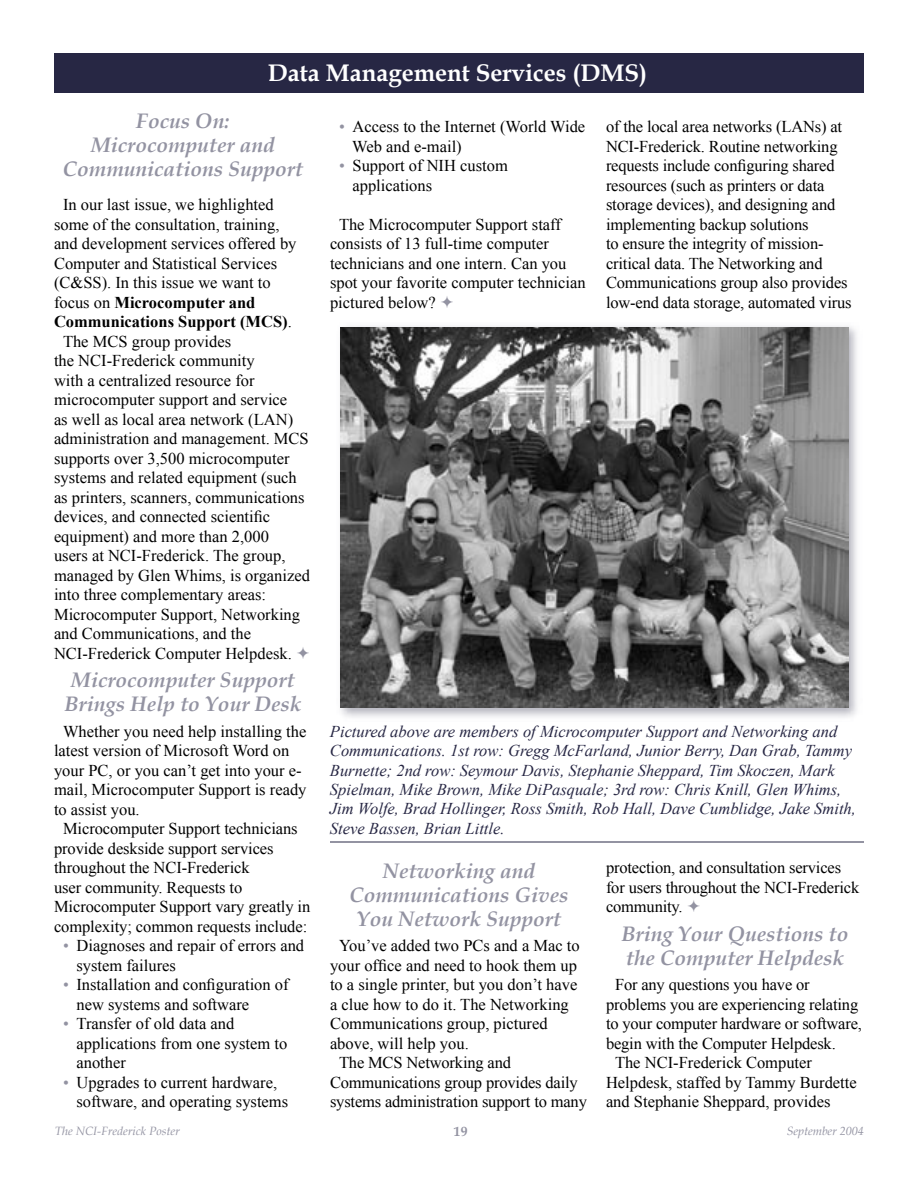
<style>
.page{position:relative;width:918px;height:1188px;background:#fff}
.page>*{position:absolute;margin:0;border:0;box-sizing:border-box;transform-origin:0 0}
.t1{font:700 24px "Book Antiqua";color:#fff}
.t2{font:italic 700 21px/24px "Book Antiqua";color:#9393a2;text-align:center}
.t3{font:16.5px/19.5px "Times New Roman";color:#000}
.t4{font:italic 16.5px/19.5px "Times New Roman";color:#272744}
.t5{font:700 16.5px "Times New Roman";color:#000}
.t6{font:700 13.5px "Book Antiqua";color:#9393a2}
.t7{font:italic 12px "Book Antiqua";color:#9393a2}
.s1{font-weight:400}
.s2{color:#9393a2}
</style>
<div class="page">
<div style="left:54px;top:54px;width:810px;height:39px;background:#272744"></div>
<img style="left:341px;top:326px;width:516px;height:392px">
<img style="left:340px;top:327px;width:508px;height:381px">
<hr style="left:330px;top:842px;width:534px;height:1px;background:#9393a2">
<h1 class="t1" style="left:268px;top:57px;width:381px">Data Management Services (DMS)</h1>
<p class="t2" style="left:63px;top:109px;width:242px">Focus On:<br>Microcomputer and<br>Communications Support</p>
<p class="t3" style="left:63px;top:194px;width:212px">In our last issue, we highlighted</p>
<p class="t3" style="left:54px;top:214px;width:227px">some of the consultation, training,</p>
<p class="t3" style="left:54px;top:233px;width:244px">and development services offered by</p>
<p class="t3" style="left:54px;top:253px;width:225px">Computer and Statistical Services</p>
<p class="t3" style="left:54px;top:272px;width:218px">(C&amp;SS). In this issue we want to</p>
<p class="t5" style="left:54px;top:291px;width:203px"><span class="s1">focus on</span> Microcomputer and</p>
<p class="t5" style="left:54px;top:310px;width:239px">Communications Support (MCS)<span class="s1">.</span></p>
<p class="t3" style="left:63px;top:331px;width:170px">The MCS group provides</p>
<p class="t3" style="left:54px;top:350px;width:202px">the NCI-Frederick community</p>
<p class="t3" style="left:54px;top:370px;width:202px">with a centralized resource for</p>
<p class="t3" style="left:54px;top:389px;width:235px">microcomputer support and service</p>
<p class="t3" style="left:54px;top:409px;width:241px">as well as local area network (LAN)</p>
<p class="t3" style="left:54px;top:428px;width:256px">administration and management. MCS</p>
<p class="t3" style="left:54px;top:448px;width:237px">supports over 3,500 microcomputer</p>
<p class="t3" style="left:54px;top:467px;width:244px">systems and related equipment (such</p>
<p class="t3" style="left:54px;top:487px;width:252px">as printers, scanners, communications</p>
<p class="t3" style="left:54px;top:506px;width:218px">devices, and connected scientific</p>
<p class="t3" style="left:54px;top:526px;width:216px">equipment) and more than 2,000</p>
<p class="t3" style="left:54px;top:545px;width:233px">users at NCI-Frederick. The group,</p>
<p class="t3" style="left:54px;top:565px;width:258px">managed by Glen Whims, is organized</p>
<p class="t3" style="left:54px;top:584px;width:214px">into three complementary areas:</p>
<p class="t3" style="left:54px;top:604px;width:248px">Microcomputer Support, Networking</p>
<p class="t3" style="left:54px;top:623px;width:199px">and Communications, and the</p>
<p class="t3" style="left:54px;top:643px;width:239px">NCI-Frederick Computer Helpdesk.</p>
<p class="t2" style="left:65px;top:668px;width:238px">Microcomputer Support<br>Brings Help to Your Desk</p>
<p class="t3" style="left:63px;top:721px;width:245px">Whether you need help installing the</p>
<p class="t3" style="left:54px;top:740px;width:237px">latest version of Microsoft Word on</p>
<p class="t3" style="left:54px;top:760px;width:249px">your PC, or you can’t get into your e-</p>
<p class="t3" style="left:54px;top:779px;width:254px">mail, Microcomputer Support is ready</p>
<p class="t3" style="left:54px;top:799px;width:87px">to assist you.</p>
<p class="t3" style="left:63px;top:818px;width:236px">Microcomputer Support technicians</p>
<p class="t3" style="left:54px;top:838px;width:221px">provide deskside support services</p>
<p class="t3" style="left:54px;top:857px;width:197px">throughout the NCI-Frederick</p>
<p class="t3" style="left:54px;top:877px;width:190px">user community. Requests to</p>
<p class="t3" style="left:54px;top:896px;width:258px">Microcomputer Support vary greatly in</p>
<p class="t3" style="left:54px;top:916px;width:255px">complexity; common requests include:</p>
<p class="t3" style="left:76px;top:935px;width:229px;text-indent:-14px"><span class="s2">•</span> Diagnoses and repair of errors and system failures</p>
<p class="t3" style="left:76px;top:974px;width:214px;text-indent:-14px"><span class="s2">•</span> Installation and configuration of new systems and software</p>
<p class="t3" style="left:76px;top:1013px;width:212px;text-indent:-14px"><span class="s2">•</span> Transfer of old data and applications from one system to another</p>
<p class="t3" style="left:76px;top:1072px;width:213px;text-indent:-14px"><span class="s2">•</span> Upgrades to current hardware, software, and operating systems</p>
<p class="t3" style="left:352px;top:116px;width:235px;text-indent:-13px"><span class="s2">•</span> Access to the Internet (World Wide<br>Web and e-mail)</p>
<p class="t3" style="left:352px;top:155px;width:157px;text-indent:-14px"><span class="s2">•</span> Support of NIH custom applications</p>
<p class="t3" style="left:330px;top:214px;width:257px;text-indent:9px">The Microcomputer Support staff consists of 13 full-time computer technicians and one intern. Can you spot your favorite computer technician pictured below?</p>
<p class="t3" style="left:606px;top:116px;width:247px">of the local area networks (LANs) at NCI-Frederick. Routine networking requests include configuring shared resources (such as printers or data storage devices), and designing and implementing backup solutions<br>to ensure the integrity of mission&shy;critical data. The Networking and Communications group also provides low-end data storage, automated virus</p>
<p class="t4" style="left:330px;top:721px;width:527px">Pictured above are members of Microcomputer Support and Networking and Communications. 1st row: Gregg McFarland, Junior Berry, Dan Grab, Tammy Burnette; 2nd row: Seymour Davis, Stephanie Sheppard, Tim Skoczen, Mark Spielman, Mike Brown, Mike DiPasquale; 3rd row: Chris Knill, Glen Whims, Jim Wolfe, Brad Hollinger, Ross Smith, Rob Hall, Dave Cumblidge, Jake Smith, Steve Bassen, Brian Little.</p>
<p class="t3" style="left:606px;top:857px;width:255px">protection, and consultation services for users throughout the NCI-Frederick community.</p>
<p class="t2" style="left:622px;top:921px;width:228px;text-align:left">Bring Your Questions to the Computer Helpdesk</p>
<p class="t3" style="left:615px;top:974px;width:196px">For any questions you have or</p>
<p class="t3" style="left:606px;top:994px;width:254px">problems you are experiencing relating</p>
<p class="t3" style="left:606px;top:1013px;width:257px">to your computer hardware or software,</p>
<p class="t3" style="left:606px;top:1033px;width:231px">begin with the Computer Helpdesk.</p>
<p class="t3" style="left:615px;top:1052px;width:199px">The NCI-Frederick Computer</p>
<p class="t3" style="left:606px;top:1072px;width:252px">Helpdesk, staffed by Tammy Burdette</p>
<p class="t3" style="left:606px;top:1091px;width:226px">and Stephanie Sheppard, provides</p>
<p class="t2" style="left:349px;top:858px;width:221px">Networking and<br>Communications Gives<br>You Network Support</p>
<p class="t3" style="left:339px;top:935px;width:242px">You’ve added two PCs and a Mac to</p>
<p class="t3" style="left:330px;top:955px;width:249px">your office and need to hook them up</p>
<p class="t3" style="left:330px;top:974px;width:249px">to a single printer, but you don’t have</p>
<p class="t3" style="left:330px;top:994px;width:240px">a clue how to do it. The Networking</p>
<p class="t3" style="left:330px;top:1013px;width:219px">Communications group, pictured</p>
<p class="t3" style="left:330px;top:1033px;width:140px">above, will help you.</p>
<p class="t3" style="left:339px;top:1052px;width:174px">The MCS Networking and</p>
<p class="t3" style="left:330px;top:1072px;width:249px">Communications group provides daily</p>
<p class="t3" style="left:330px;top:1091px;width:258px">systems administration support to many</p>
<p class="t7" style="left:55px;top:1123px;width:126px">The NCI-Frederick Poster</p>
<p class="t6" style="left:454px;top:1123px;width:15px">19</p>
<p class="t7" style="left:787px;top:1123px;width:79px">September 2004</p>
</div>
